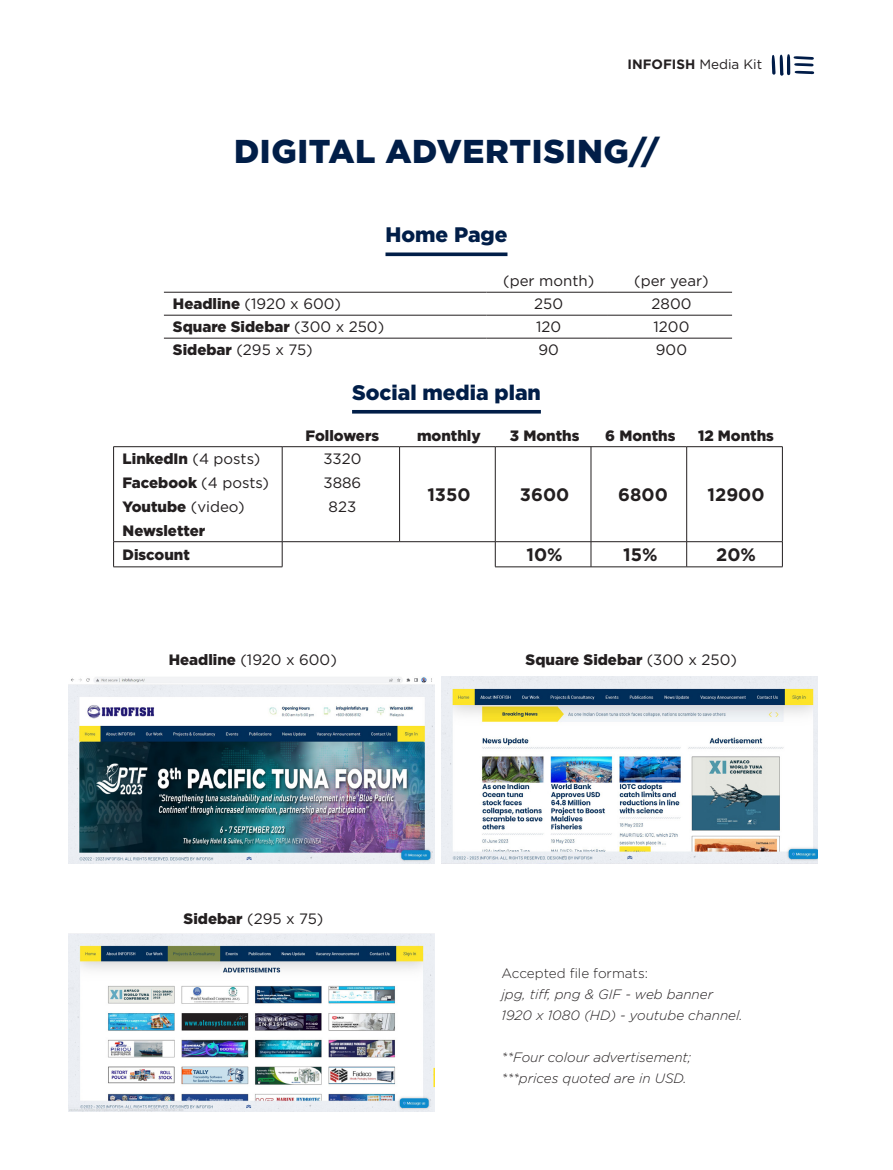
<style>
.page{position:relative;width:893px;height:1170px;background:#fff}
.page>*{position:absolute;margin:0;border:0;box-sizing:border-box;transform-origin:0 0}
.t1{font:900 33px "Gotham Pro";letter-spacing:.02em;color:#011e48}
.t2{font:900 21px "Gotham Pro";color:#011e48}
.t3{font:700 18px "Gotham Pro";color:#231f20}
.t4{font:900 15px "Gotham Pro";color:#231f20}
.t5{font:15px "Gotham Pro";color:#231f20}
.t6{font:italic 300 13.5px "Gotham Pro";color:#231f20}
.t7{font:300 13.5px "Gotham Pro";color:#231f20}
.t8{font:700 13.5px "Gotham Pro";color:#231f20}
.s1{font-weight:400}
.s2{font-weight:900}
</style>
<div class="page">
<svg style="left:772px;top:54px;width:42px;height:22px"></svg>
<svg style="left:385px;top:252px;width:122px;height:4px"></svg>
<hr style="left:352px;top:410px;width:189px;height:3px;background:#011e48">
<hr style="left:164px;top:292px;width:322px;height:1px;background:#231f20">
<hr style="left:486px;top:292px;width:122px;height:1px;background:#231f20">
<hr style="left:608px;top:292px;width:124px;height:1px;background:#231f20">
<hr style="left:164px;top:315px;width:322px;height:1px;background:#231f20">
<hr style="left:486px;top:315px;width:122px;height:1px;background:#231f20">
<hr style="left:608px;top:315px;width:124px;height:1px;background:#231f20">
<hr style="left:164px;top:338px;width:322px;height:1px;background:#231f20">
<hr style="left:486px;top:338px;width:122px;height:1px;background:#231f20">
<hr style="left:608px;top:338px;width:124px;height:1px;background:#231f20">
<hr style="left:113px;top:446px;width:169px;height:1px;background:#231f20">
<hr style="left:113px;top:447px;width:1px;height:94px;background:#231f20">
<hr style="left:282px;top:446px;width:118px;height:1px;background:#231f20">
<svg style="left:113px;top:542px;width:1px;height:24px"></svg>
<hr style="left:282px;top:447px;width:1px;height:94px;background:#231f20">
<hr style="left:400px;top:446px;width:95px;height:1px;background:#231f20">
<hr style="left:399px;top:447px;width:1px;height:94px;background:#231f20">
<hr style="left:495px;top:446px;width:96px;height:1px;background:#231f20">
<hr style="left:495px;top:447px;width:1px;height:94px;background:#231f20">
<hr style="left:591px;top:446px;width:96px;height:1px;background:#231f20">
<hr style="left:591px;top:447px;width:1px;height:94px;background:#231f20">
<hr style="left:687px;top:446px;width:96px;height:1px;background:#231f20">
<hr style="left:686px;top:447px;width:1px;height:94px;background:#231f20">
<hr style="left:782px;top:447px;width:1px;height:94px;background:#231f20">
<svg style="left:282px;top:542px;width:1px;height:24px"></svg>
<hr style="left:400px;top:541px;width:95px;height:1px;background:#231f20">
<hr style="left:495px;top:541px;width:96px;height:1px;background:#231f20">
<svg style="left:495px;top:542px;width:1px;height:24px"></svg>
<hr style="left:591px;top:541px;width:96px;height:1px;background:#231f20">
<svg style="left:591px;top:542px;width:1px;height:24px"></svg>
<hr style="left:687px;top:541px;width:96px;height:1px;background:#231f20">
<svg style="left:686px;top:542px;width:1px;height:24px"></svg>
<svg style="left:782px;top:542px;width:1px;height:24px"></svg>
<hr style="left:495px;top:566px;width:96px;height:1px;background:#231f20">
<hr style="left:591px;top:566px;width:96px;height:1px;background:#231f20">
<hr style="left:687px;top:566px;width:96px;height:1px;background:#231f20">
<hr style="left:113px;top:541px;width:169px;height:1px;background:#231f20">
<hr style="left:282px;top:541px;width:118px;height:1px;background:#231f20">
<hr style="left:113px;top:566px;width:169px;height:1px;background:#231f20">
<img style="left:69px;top:677px;width:366px;height:186px">
<img style="left:442px;top:676px;width:376px;height:187px">
<img style="left:69px;top:933px;width:366px;height:178px">
<p class="t8" style="left:627px;top:57px;width:136px">INFOFISH <span class="s1">Media Kit</span></p>
<p class="t1" style="left:234px;top:132px;width:427px">DIGITAL ADVERTISING//</p>
<p class="t2" style="left:385px;top:223px;width:123px">Home Page</p>
<p class="t5" style="left:503px;top:272px;width:92px">(per month)</p>
<p class="t5" style="left:634px;top:272px;width:76px">(per year)</p>
<p class="t5" style="left:173px;top:295px;width:170px"><span class="s2">Headline</span> (1920 x 600)</p>
<p class="t5" style="left:534px;top:295px;width:30px">250</p>
<p class="t5" style="left:652px;top:295px;width:41px">2800</p>
<p class="t4" style="left:173px;top:318px;width:213px">Square Sidebar <span class="s1">(300 x 250)</span></p>
<p class="t5" style="left:536px;top:318px;width:27px">120</p>
<p class="t5" style="left:654px;top:318px;width:37px">1200</p>
<p class="t5" style="left:173px;top:341px;width:141px"><span class="s2">Sidebar</span> (295 x 75)</p>
<p class="t5" style="left:538px;top:341px;width:22px">90</p>
<p class="t5" style="left:656px;top:341px;width:33px">900</p>
<p class="t2" style="left:352px;top:380px;width:190px">Social media plan</p>
<p class="t4" style="left:306px;top:426px;width:75px">Followers</p>
<p class="t4" style="left:417px;top:426px;width:65px">monthly</p>
<p class="t4" style="left:510px;top:426px;width:71px">3 Months</p>
<p class="t4" style="left:605px;top:426px;width:72px">6 Months</p>
<p class="t4" style="left:698px;top:426px;width:77px">12 Months</p>
<p class="t4" style="left:123px;top:449px;width:139px">LinkedIn <span class="s1">(4 posts)</span></p>
<p class="t4" style="left:123px;top:473px;width:148px">Facebook <span class="s1">(4 posts)</span></p>
<p class="t4" style="left:123px;top:497px;width:124px">Youtube <span class="s1">(video)</span></p>
<p class="t4" style="left:123px;top:521px;width:84px">Newsletter</p>
<p class="t5" style="left:323px;top:450px;width:40px">3320</p>
<p class="t5" style="left:323px;top:474px;width:39px">3886</p>
<p class="t5" style="left:329px;top:498px;width:29px">823</p>
<p class="t3" style="left:427px;top:484px;width:45px">1350</p>
<p class="t3" style="left:520px;top:484px;width:51px">3600</p>
<p class="t3" style="left:618px;top:484px;width:51px">6800</p>
<p class="t3" style="left:707px;top:484px;width:59px">12900</p>
<p class="t4" style="left:123px;top:545px;width:69px">Discount</p>
<p class="t3" style="left:526px;top:544px;width:38px">10%</p>
<p class="t3" style="left:623px;top:544px;width:36px">15%</p>
<p class="t3" style="left:716px;top:544px;width:41px">20%</p>
<p class="t5" style="left:169px;top:651px;width:170px"><span class="s2">Headline</span> (1920 x 600)</p>
<p class="t5" style="left:184px;top:910px;width:141px"><span class="s2">Sidebar</span> (295 x 75)</p>
<p class="t4" style="left:526px;top:651px;width:213px">Square Sidebar <span class="s1">(300 x 250)</span></p>
<p class="t7" style="left:501px;top:965px;width:148px">Accepted file formats:</p>
<p class="t6" style="left:501px;top:986px;width:213px">jpg, tiff, png &amp; GIF - web banner</p>
<p class="t6" style="left:501px;top:1007px;width:243px">1920 x 1080 (HD) - youtube channel.</p>
<p class="t6" style="left:501px;top:1049px;width:191px">**Four colour advertisement;</p>
<p class="t6" style="left:501px;top:1070px;width:187px">***prices quoted are in USD.</p>
</div>
